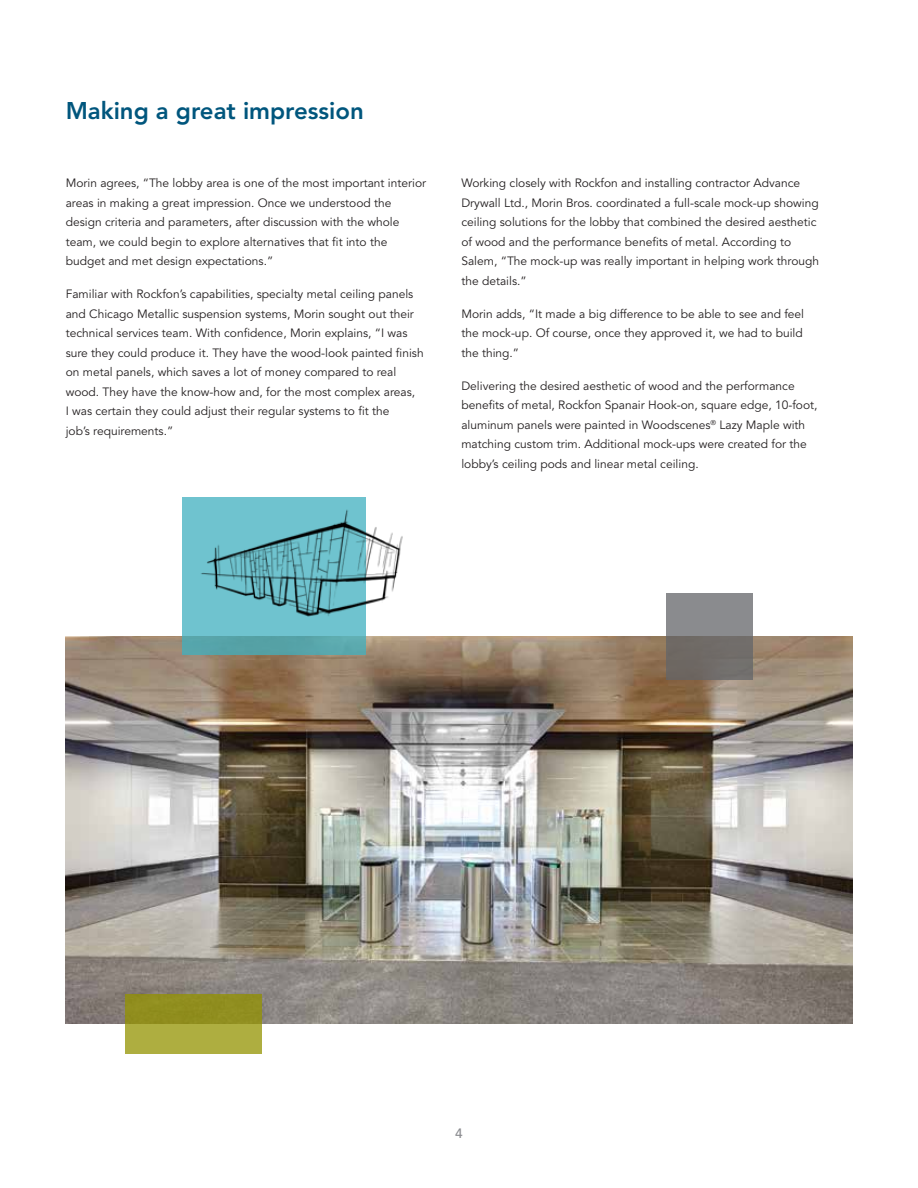
<style>
.page{position:relative;width:918px;height:1188px;background:#fff}
.page>*{position:absolute;margin:0;border:0;box-sizing:border-box;transform-origin:0 0}
.Headlines{font:800 24px "Avenir";color:#00567d}
.t1{font:500 13.5px "Avenir";color:#8a8b8f}
.Body_Copy{font:12px/19.5px "Avenir";color:#231f20}
</style>
<div class="page">
<img style="left:66px;top:637px;width:786px;height:387px">
<svg style="left:666px;top:593px;width:86px;height:87px;background:#7c7a7a"></svg>
<svg style="left:125px;top:994px;width:137px;height:59px;background:#9e9d2e"></svg>
<svg style="left:182px;top:497px;width:183px;height:157px;background:#64b5be"></svg>
<img style="left:193px;top:505px;width:210px;height:124px">
<p class="Headlines" style="left:66px;top:96px;width:300px">Making a great impression</p>
<p class="Body_Copy" style="left:66px;top:174px;width:362px">Morin agrees, “The lobby area is one of the most important interior areas in making a great impression. Once we understood the design criteria and parameters, after discussion with the whole team, we could begin to explore alternatives that fit into the budget and met design expectations.”</p>
<p class="Body_Copy" style="left:66px;top:285px;width:360px">Familiar with Rockfon’s capabilities, specialty metal ceiling panels and Chicago Metallic suspension systems, Morin sought out their technical services team. With confidence, Morin explains, “I was sure they could produce it. They have the wood-look painted finish on metal panels, which saves a lot of money compared to real wood. They have the know-how and, for the most complex areas,<br>I was certain they could adjust their regular systems to fit the<br>job’s requirements.”</p>
<p class="Body_Copy" style="left:461px;top:174px;width:359px">Working closely with Rockfon and installing contractor Advance Drywall Ltd., Morin Bros. coordinated a full-scale mock-up showing ceiling solutions for the lobby that combined the desired aesthetic of wood and the performance benefits of metal. According to Salem, “The mock-up was really important in helping work through the details.”</p>
<p class="Body_Copy" style="left:461px;top:304px;width:344px;text-align:justify">Morin adds, “It made a big difference to be able to see and feel the mock-up. Of course, once they approved it, we had to build the thing.”</p>
<p class="Body_Copy" style="left:461px;top:376px;width:358px">Delivering the desired aesthetic of wood and the performance benefits of metal, Rockfon Spanair Hook-on, square edge, 10-foot, aluminum panels were painted in Woodscenes<sup>®</sup> Lazy Maple with matching custom trim. Additional mock-ups were created for the lobby’s ceiling pods and linear metal ceiling.</p>
<p class="t1" style="left:455px;top:1126px;width:9px">4</p>
</div>
